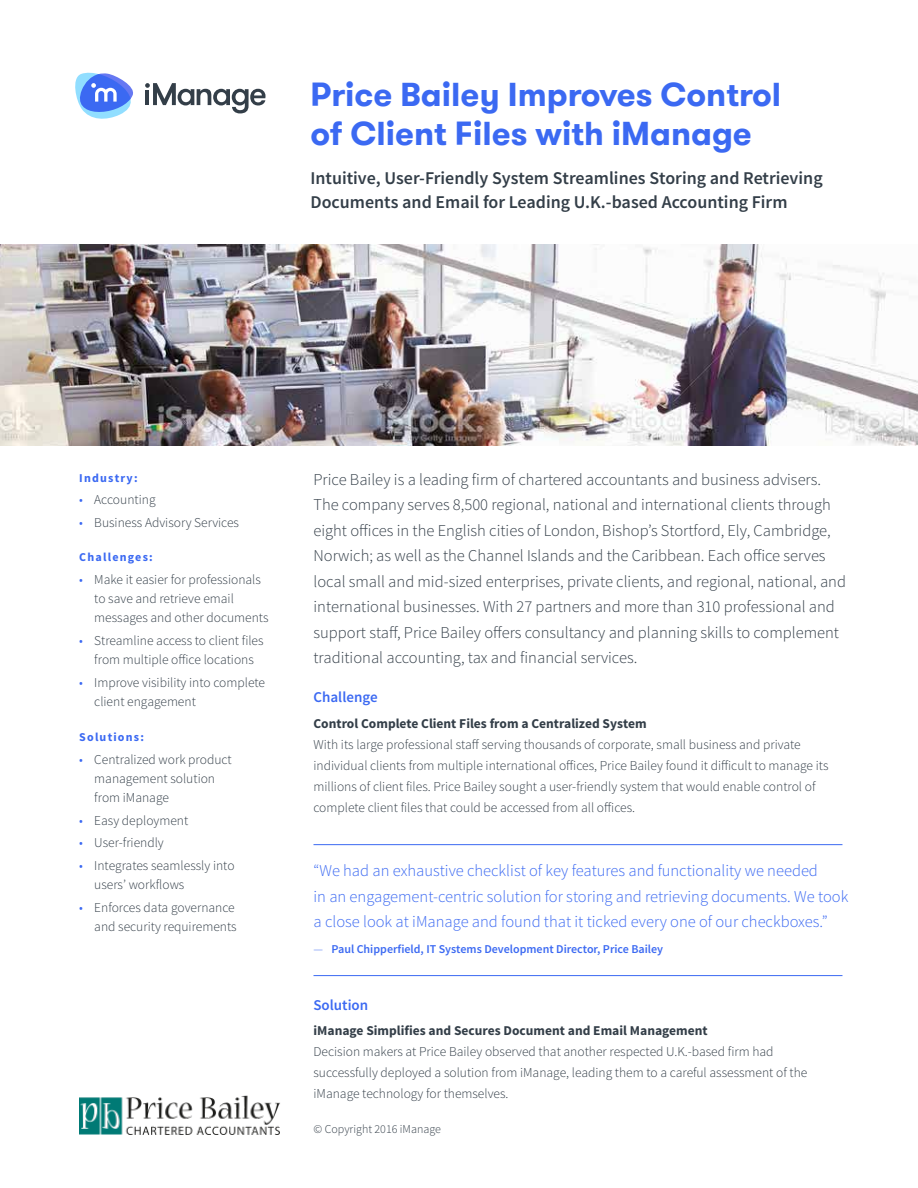
<style>
.page{position:relative;width:918px;height:1188px;background:#fff}
.page>*{position:absolute;margin:0;border:0;box-sizing:border-box;transform-origin:0 0}
.t1{font:700 33px/39px "GT Walsheim";color:#3b69f2}
.t2{font:600 18px/24px "Source Sans Pro";color:#333e48}
.t3{font:300 16.5px/25.5px "Source Sans Pro";color:#333e48}
.t4{font:300 16.5px/25.5px "Source Sans Pro";color:#3b69f2}
.t5{font:600 15px "Source Sans Pro";color:#3b69f2}
.t6{font:300 13.5px/19.5px "Source Sans Pro";color:#333e48}
.t7{font:700 13.5px "Source Sans Pro";color:#333e48}
.t8{font:600 12px "Source Sans Pro";color:#3b69f2}
.t9{font:700 12px "Source Sans Pro";letter-spacing:.1em;color:#3b69f2}
.t10{font:300 12px "Source Sans Pro";color:#333e48}
.s1{color:#3b69f2}
.s2{font-weight:300}
</style>
<div class="page">
<hr style="left:314px;top:844px;width:528px;height:1px;background:#3b69f2">
<hr style="left:314px;top:975px;width:528px;height:1px;background:#3b69f2">
<svg style="left:75px;top:72px;width:191px;height:47px"></svg>
<img style="left:0;top:244px;width:918px;height:202px">
<img style="left:79px;top:1095px;width:201px;height:39px">
<h1 class="t1" style="left:310px;top:75px;width:472px">Price Bailey Improves Control of Client Files with iManage</h1>
<h2 class="t2" style="left:310px;top:167px;width:514px">Intuitive, User-Friendly System Streamlines Storing and Retrieving<br>Documents and Email for Leading U.K.-based Accounting Firm</h2>
<p class="t9" style="left:79px;top:470px;width:60px">Industry:</p>
<p class="t6" style="left:79px;top:490px;width:78px"><span class="s1">•</span> Accounting</p>
<p class="t6" style="left:79px;top:512px;width:161px"><span class="s1">•</span> Business Advisory Services</p>
<p class="t9" style="left:79px;top:549px;width:75px">Challenges:</p>
<p class="t6" style="left:94px;top:569px;width:176px;text-indent:-15px"><span class="s1">•</span> Make it easier for professionals to save and retrieve email messages and other documents</p>
<p class="t6" style="left:79px;top:631px;width:186px;text-align:center"><span class="s1">•</span> Streamline access to client files from multiple office locations</p>
<p class="t6" style="left:94px;top:673px;width:172px;text-indent:-15px"><span class="s1">•</span> Improve visibility into complete client engagement</p>
<p class="t9" style="left:79px;top:729px;width:66px">Solutions:</p>
<p class="t6" style="left:94px;top:749px;width:139px;text-indent:-15px"><span class="s1">•</span> Centralized work product management solution from iManage</p>
<p class="t6" style="left:79px;top:811px;width:111px"><span class="s1">•</span> Easy deployment</p>
<p class="t6" style="left:79px;top:833px;width:86px"><span class="s1">•</span> User-friendly</p>
<p class="t6" style="left:94px;top:856px;width:142px;text-indent:-15px"><span class="s1">•</span> Integrates seamlessly into users’ workflows</p>
<p class="t6" style="left:79px;top:898px;width:159px;text-align:right"><span class="s1">•</span> Enforces data governance and security requirements</p>
<p class="t3" style="left:314px;top:467px;width:534px">Price Bailey is a leading firm of chartered accountants and business advisers.<br>The company serves 8,500 regional, national and international clients through eight offices in the English cities of London, Bishop’s Stortford, Ely, Cambridge, Norwich; as well as the Channel Islands and the Caribbean. Each office serves local small and mid-sized enterprises, private clients, and regional, national, and international businesses. With 27 partners and more than 310 professional and support staff, Price Bailey offers consultancy and planning skills to complement traditional accounting, tax and financial services.</p>
<p class="t5" style="left:314px;top:688px;width:66px">Challenge</p>
<p class="t7" style="left:314px;top:715px;width:335px">Control Complete Client Files from a Centralized System</p>
<p class="t6" style="left:314px;top:734px;width:517px;line-height:21px">With its large professional staff serving thousands of corporate, small business and private individual clients from multiple international offices, Price Bailey found it difficult to manage its millions of client files. Price Bailey sought a user-friendly system that would enable control of complete client files that could be accessed from all offices.</p>
<p class="t4" style="left:314px;top:858px;width:536px">“We had an exhaustive checklist of key features and functionality we needed<br>in an engagement-centric solution for storing and retrieving documents. We took a close look at iManage and found that it ticked every one of our checkboxes.”</p>
<p class="t8" style="left:313px;top:941px;width:351px"><span class="s2">—</span> Paul Chipperfield, IT Systems Development Director, Price Bailey</p>
<p class="t5" style="left:314px;top:995px;width:56px">Solution</p>
<p class="t7" style="left:314px;top:1022px;width:396px">iManage Simplifies and Secures Document and Email Management</p>
<p class="t6" style="left:314px;top:1041px;width:496px;line-height:21px">Decision makers at Price Bailey observed that another respected U.K.-based firm had successfully deployed a solution from iManage, leading them to a careful assessment of the iManage technology for themselves.</p>
<p class="t10" style="left:314px;top:1122px;width:129px">© Copyright 2016 iManage</p>
</div>
